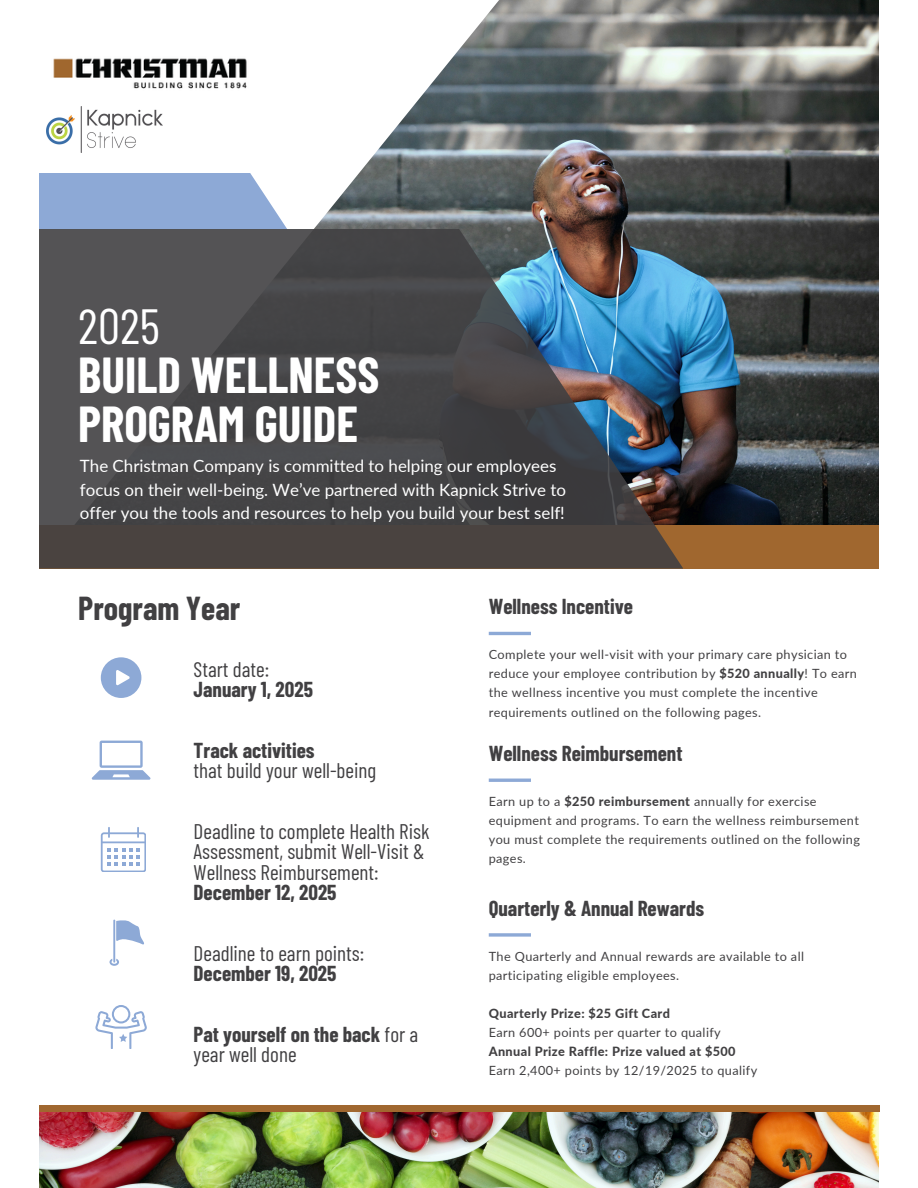
<style>
.page{position:relative;width:918px;height:1188px;background:#fff}
.page>*{position:absolute;margin:0;border:0;box-sizing:border-box;transform-origin:0 0}
.t1{font:700 49.35px/48.8px "Barlow Condensed";color:#fff}
.t2{font:49.35px "Barlow Condensed";color:#fff}
.t3{font:700 32.4px "Barlow Condensed";color:#414042}
.t4{font:21.15px/20.2px "Barlow Condensed";color:#414042}
.t5{font:700 21.15px/20.2px "Barlow Condensed";color:#414042}
.t6{font:16.95px/23.7px "Lato";color:#fff}
.t7{font:12.75px/19px "Lato";letter-spacing:.03em;color:#414042}
.t8{font:800 12.75px "Lato";letter-spacing:.03em;color:#414042}
.s1{font-weight:400}
.s2{font-weight:700}
.s3{font-weight:800}
</style>
<div class="page">
<img style="left:46px;top:0;width:833px;height:525px">
<svg style="left:39px;top:173px;width:248px;height:56px;background:#95afd9"></svg>
<div style="left:39px;top:525px;width:840px;height:44px;background:#a0672f"></div>
<svg style="left:39px;top:229px;width:644px;height:340px;background:#494e54"></svg>
<img style="left:39px;top:1112px;width:840px;height:76px">
<div style="left:39px;top:1106px;width:840px;height:6px;background:#a0672f"></div>
<img style="left:47px;top:39px;width:207px;height:63px">
<hr style="left:489px;top:632px;width:42px;height:3px;background:#8da9d6">
<hr style="left:489px;top:779px;width:42px;height:3px;background:#8da9d6">
<svg style="left:489px;top:933px;width:42px;height:4px"></svg>
<svg style="left:101px;top:657px;width:40px;height:41px"></svg>
<svg style="left:116px;top:920px;width:28px;height:24px"></svg>
<hr style="left:113px;top:920px;width:2px;height:43px;background:#8da9d6">
<svg style="left:110px;top:959px;width:9px;height:7px"></svg>
<svg style="left:92px;top:741px;width:58px;height:39px"></svg>
<svg style="left:101px;top:827px;width:45px;height:45px"></svg>
<svg style="left:95px;top:1005px;width:52px;height:44px"></svg>
<img style="left:47px;top:107px;width:116px;height:46px">
<h4 class="t2" style="left:78px;top:295px;width:83px">2025</h4>
<p class="t1" style="left:78px;top:349px;width:303px">BUILD WELLNESS<br>PROGRAM GUIDE</p>
<h5 class="t6" style="left:80px;top:454px;width:488px">The Christman Company is committed to helping our employees focus on their well-being. We’ve partnered with Kapnick Strive to offer you the tools and resources to help you build your best self!</h5>
<p class="t3" style="left:78px;top:587px;width:164px">Program Year</p>
<p class="t5" style="left:194px;top:659px;width:121px"><span class="s1">Start date:<br></span>January 1, 2025</p>
<h5 class="t4" style="left:194px;top:740px;width:184px"><span class="s2">Track activities<br></span>that build your well-being</h5>
<h5 class="t4" style="left:194px;top:821px;width:237px">Deadline to complete Health Risk<br>Assessment, submit Well-Visit &amp;<br>Wellness Reimbursement:<br><span class="s2">December 12, 2025</span></h5>
<h5 class="t4" style="left:194px;top:942px;width:172px">Deadline to earn points:<br><span class="s2">December 19, 2025</span></h5>
<h5 class="t5" style="left:194px;top:1023px;width:226px">Pat yourself on the back <span class="s1">for a year well done</span></h5>
<p class="t5" style="left:489px;top:596px;width:146px">Wellness Incentive</p>
<p class="t7" style="left:489px;top:645px;width:370px">Complete your well-visit with your primary care physician to reduce your employee contribution by <span class="s3">$520 annually</span>! To earn the wellness incentive you must complete the incentive requirements outlined on the following pages.</p>
<h1 class="t5" style="left:489px;top:742px;width:195px">Wellness Reimbursement</h1>
<h2 class="t7" style="left:489px;top:792px;width:373px">Earn up to a <span class="s3">$250 reimbursement</span> annually for exercise equipment and programs. To earn the wellness reimbursement you must complete the requirements outlined on the following pages.</h2>
<p class="t5" style="left:489px;top:897px;width:217px">Quarterly &amp; Annual Rewards</p>
<h6 class="t7" style="left:489px;top:946px;width:317px">The Quarterly and Annual rewards are available to all participating eligible employees.</h6>
<h3 class="t8" style="left:489px;top:1005px;width:183px">Quarterly Prize: $25 Gift Card</h3>
<p class="t7" style="left:489px;top:1023px;width:234px">Earn 600+ points per quarter to qualify</p>
<p class="t8" style="left:489px;top:1044px;width:248px">Annual Prize Raffle: Prize valued at $500</p>
<p class="t7" style="left:489px;top:1061px;width:270px">Earn 2,400+ points by 12/19/2025 to qualify</p>
</div>
